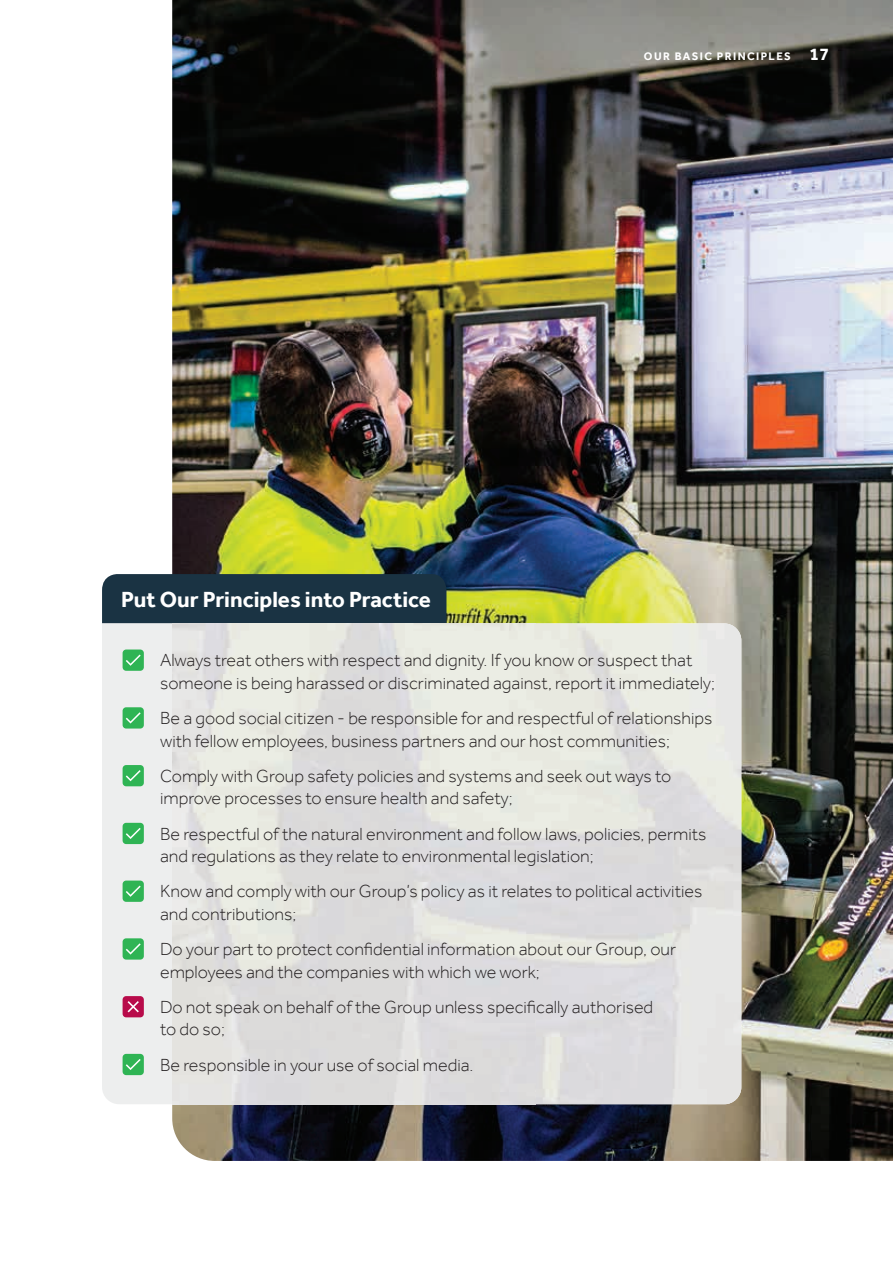
<style>
.page{position:relative;width:893px;height:1263px;background:#fff}
.page>*{position:absolute;margin:0;border:0;box-sizing:border-box;transform-origin:0 0}
.t1{font:700 22.5px "Effra Corp";color:#fff}
.t2{font:300 18px/22.5px "Effra Corp";color:#231f20}
.t3{font:700 11.25px "Effra Corp";letter-spacing:.125em;color:#fff}
.s1{font-size:18px}
</style>
<div class="page">
<img style="left:172px;top:0;width:721px;height:1161px">
<img style="left:446px;top:623px;width:295px;height:481px">
<svg style="left:102px;top:574px;width:344px;height:530px;background:#cdd1d0"></svg>
<p class="t1" style="left:121px;top:586px;width:311px">Put Our Principles into Practice</p>
<p class="t3" style="left:644px;top:49px;width:187px">OUR BASIC PRINCIPLES <span class="s1">17</span></p>
<p class="t2" style="left:160px;top:649px;width:556px">Always treat others with respect and dignity. If you know or suspect that someone is being harassed or discriminated against, report it immediately;</p>
<p class="t2" style="left:160px;top:707px;width:554px">Be a good social citizen - be responsible for and respectful of relationships with fellow employees, business partners and our host communities;</p>
<p class="t2" style="left:160px;top:764px;width:513px">Comply with Group safety policies and systems and seek out ways to improve processes to ensure health and safety;</p>
<p class="t2" style="left:160px;top:822px;width:548px">Be respectful of the natural environment and follow laws, policies, permits and regulations as they relate to environmental legislation;</p>
<p class="t2" style="left:160px;top:880px;width:544px">Know and comply with our Group’s policy as it relates to political activities and contributions;</p>
<p class="t2" style="left:160px;top:938px;width:517px">Do your part to protect confidential information about our Group, our employees and the companies with which we work;</p>
<p class="t2" style="left:160px;top:995px;width:495px">Do not speak on behalf of the Group unless specifically authorised to do so;</p>
<p class="t2" style="left:160px;top:1053px;width:315px">Be responsible in your use of social media.</p>
</div>
